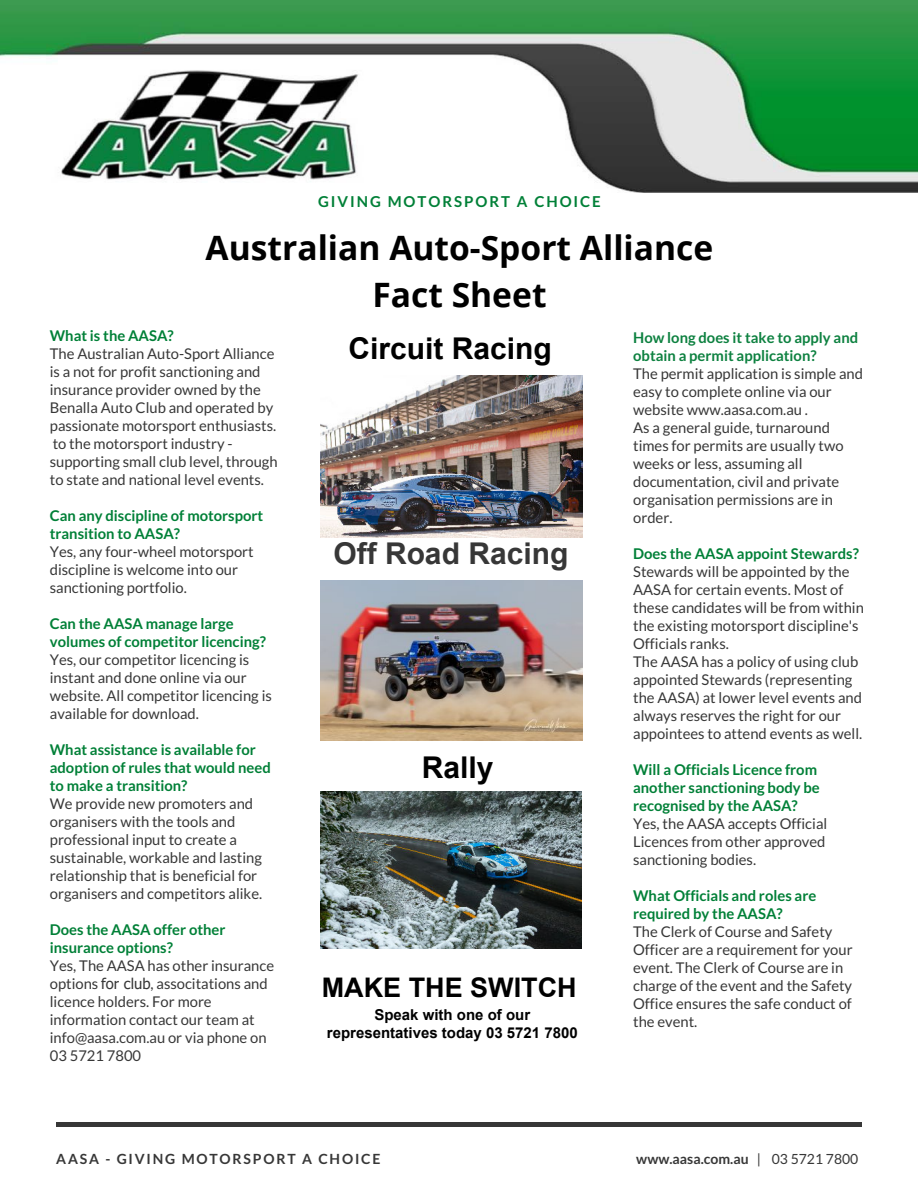
<style>
.page{position:relative;width:918px;height:1188px;background:#fff}
.page>*{position:absolute;margin:0;border:0;box-sizing:border-box;transform-origin:0 0}
.t1{font:700 33.6px/46.5px "Open Sans";color:#000;text-align:center}
.t2{font:700 30px "Arial";color:#000}
.t3{font:700 30px "Arial";color:#373737}
.t4{font:700 27px "Arial";color:#000}
.t5{font:700 15px/18px "Arial";color:#000;text-align:center}
.t6{font:700 15px "Lato";letter-spacing:.13em;color:#008037}
.t7{font:14.85px/18px "Lato";color:#373737}
.t8{font:700 14.85px/18px "Lato";color:#008037}
.t9{font:700 14.85px/18px "Lato";color:#0d8140}
.t10{font:700 13.95px "Lato";letter-spacing:.13em;color:#373737}
.t11{font:700 13.95px "Lato";color:#373737}
.s1{font-family:"Tahoma"}
.s2{font-weight:400}
</style>
<div class="page">
<div style="left:56px;top:1122px;width:806px;height:5px;background:#373737"></div>
<img style="left:1px;top:1px;width:916px;height:191px">
<img style="left:321px;top:376px;width:262px;height:161px">
<img style="left:321px;top:581px;width:261px;height:160px">
<img style="left:321px;top:792px;width:261px;height:157px">
<p class="t6" style="left:318px;top:193px;width:284px">G I V I NG MOTOR S POR T A CHO I C E</p>
<h1 class="t1" style="left:206px;top:224px;width:509px">Australian Auto-Sport Alliance<br>Fact Sheet</h1>
<h2 class="t2" style="left:348px;top:328px;width:205px">Circuit Racing</h2>
<p class="t8" style="left:50px;top:327px;width:125px">What is the AASA?</p>
<p class="t7" style="left:50px;top:345px;width:229px">The Australian Auto-Sport Alliance is a not for profit sanctioning and insurance provider owned by the Benalla Auto Club and operated by passionate motorsport enthusiasts. to the motorsport industry - supporting small club level, through to state and national level events.</p>
<p class="t8" style="left:50px;top:507px;width:215px">Can any discipline of motorsport transition to AASA?</p>
<p class="t7" style="left:50px;top:543px;width:205px">Yes, any four-wheel motorsport discipline is welcome into our sanctioning portfolio.</p>
<p class="t8" style="left:50px;top:615px;width:218px">Can the AASA manage large volumes of competitor licencing?</p>
<p class="t7" style="left:50px;top:651px;width:224px">Yes, our competitor licencing is instant and done online via our website. All competitor licencing is available for download.</p>
<p class="t8" style="left:50px;top:741px;width:222px">What assistance is available for adoption of rules that would need to make a transition?</p>
<p class="t7" style="left:50px;top:795px;width:214px">We provide new promoters and organisers with the tools and professional input to create a sustainable, workable and lasting relationship that is beneficial for organisers and competitors alike.</p>
<p class="t8" style="left:50px;top:921px;width:177px">Does the AASA offer other insurance options?</p>
<p class="t7" style="left:50px;top:957px;width:226px">Yes, The AASA has other insurance options <span class="s1">for club</span>, associtations and licence holders. For more information contact our team at info@aasa.com.au or via phone on<br>03 5721 7800</p>
<p class="t9" style="left:633px;top:329px;width:227px">How long does it take to apply and obtain a permit application?</p>
<p class="t7" style="left:633px;top:365px;width:231px">The permit application is simple and easy to complete online via our website www.aasa.com.au .<br>As a general guide, turnaround times for permits are usually two weeks or less, assuming all documentation, civil and private organisation permissions are in order.</p>
<p class="t8" style="left:633px;top:545px;width:227px">Does the AASA appoint Stewards?</p>
<p class="t7" style="left:633px;top:563px;width:232px">Stewards will be appointed by the AASA for certain events. Most of these candidates will be from within the existing motorsport discipline's Officials ranks.<br>The AASA has a policy of using club appointed Stewards (representing the AASA) at lower level events and always reserves the right for our appointees to attend events as well.</p>
<p class="t8" style="left:633px;top:761px;width:188px">Will a Officials Licence from another sanctioning body be recognised by the AASA?</p>
<p class="t7" style="left:633px;top:815px;width:196px;text-align:justify">Yes, the AASA accepts Official Licences from other approved sanctioning bodies.</p>
<p class="t8" style="left:633px;top:887px;width:185px">What Officials and roles are required by the AASA?</p>
<p class="t7" style="left:633px;top:923px;width:221px">The Clerk of Course and Safety<br>Officer are a requirement for your event. The Clerk of Course are in charge of the event and the Safety<br>Office ensures the safe conduct of the event.</p>
<h2 class="t3" style="left:333px;top:533px;width:237px">Off Road Racing</h2>
<h2 class="t2" style="left:422px;top:746px;width:73px">Rally</h2>
<h3 class="t4" style="left:322px;top:969px;width:256px">MAKE THE SWITCH</h3>
<p class="t5" style="left:327px;top:1006px;width:252px">Speak with one of our representatives today 03 5721 7800</p>
<p class="t10" style="left:56px;top:1151px;width:326px">AASA - GIVING MOTORSPORT A CHOICE</p>
<p class="t11" style="left:636px;top:1151px;width:224px">www.aasa.com.au <span class="s2">| 03 5721 7800</span></p>
</div>
